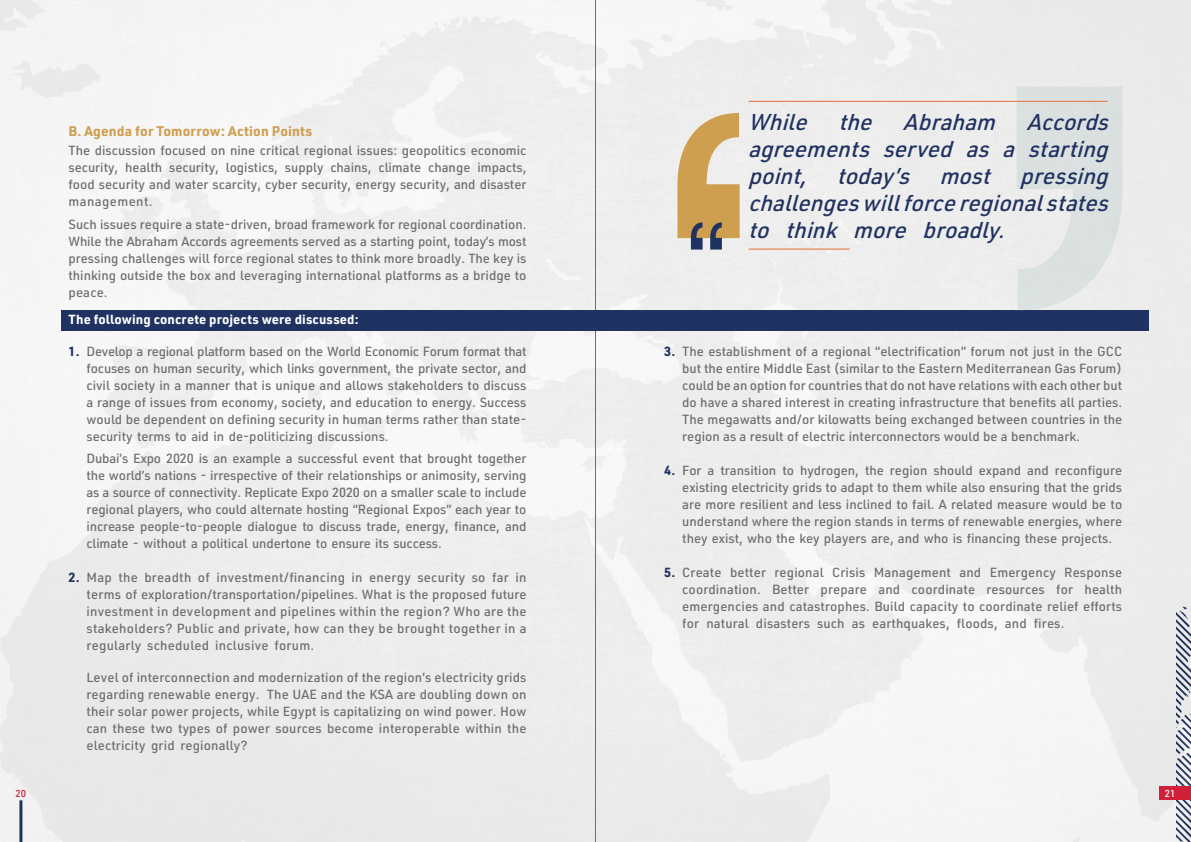
<style>
.page{position:relative;width:1191px;height:842px;background:#fff}
.page>*{position:absolute;margin:0;border:0;box-sizing:border-box;transform-origin:0 0}
.t1{font:italic 500 22.5px/27px "URWDIN Arabic";color:#203262;text-align:justify}
.t2{font:700 13.7px "URWDIN Arabic";letter-spacing:.01em;color:#ce9f4f}
.t3{font:500 13px/17px "URWDIN Arabic";color:#6d6e71;text-align:justify}
.t4{font:700 13px "URWDIN Arabic";letter-spacing:.01em;color:#fff}
.t5{font:500 9.9px "URWDIN Arabic";color:#cf1f39}
.t6{font:500 9.9px "URWDIN Arabic";color:#fff}
.s1{font-weight:700;color:#203262}
</style>
<div class="page">
<img style="left:0;top:0;width:1191px;height:842px">
<div style="left:1160px;top:786px;width:31px;height:14px;background:#cf1f39"></div>
<hr style="left:19px;top:800px;width:3px;height:42px;background:#203262">
<hr style="left:595px;top:0;width:1px;height:842px;background:#6d6e71">
<div style="left:61px;top:310px;width:1087px;height:21px;background:#203262"></div>
<svg style="left:1016px;top:87px;width:106px;height:223px"></svg>
<svg style="left:677px;top:113px;width:62px;height:137px"></svg>
<hr style="left:748px;top:249px;width:101px;height:1px;background:#e36f34">
<hr style="left:748px;top:101px;width:359px;height:1px;background:#e36f34">
<p class="t2" style="left:68px;top:124px;width:245px">B. Agenda for Tomorrow: Action Points</p>
<p class="t3" style="left:68px;top:142px;width:459px">The discussion focused on nine critical regional issues: geopolitics economic security, health security, logistics, supply chains, climate change impacts, food security and water scarcity, cyber security, energy security, and disaster management.</p>
<p class="t3" style="left:68px;top:216px;width:459px">Such issues require a state-driven, broad framework for regional coordination.<br>While the Abraham Accords agreements served as a starting point, today’s most pressing challenges will force regional states to think more broadly. The key is thinking outside the box and leveraging international platforms as a bridge to peace.</p>
<p class="t4" style="left:68px;top:312px;width:292px">The following concrete projects were discussed:</p>
<p class="t3" style="left:86px;top:343px;width:441px;text-indent:-18px"><span class="s1">1.</span> Develop a regional platform based on the World Economic Forum format that focuses on human security, which links government, the private sector, and civil society in a manner that is unique and allows stakeholders to discuss a range of issues from economy, society, and education to energy. Success would be dependent on defining security in human terms rather than state&shy;security terms to aid in de-politicizing discussions.</p>
<p class="t3" style="left:86px;top:450px;width:441px">Dubai’s Expo 2020 is an example a successful event that brought together the world’s nations - irrespective of their relationships or animosity, serving as a source of connectivity. Replicate Expo 2020 on a smaller scale to include regional players, who could alternate hosting “Regional Expos” each year to increase people-to-people dialogue to discuss trade, energy, finance, and climate - without a political undertone to ensure its success.</p>
<p class="t3" style="left:86px;top:569px;width:441px;text-indent:-18px"><span class="s1">2.</span> Map the breadth of investment/financing in energy security so far in terms of exploration/transportation/pipelines. What is the proposed future investment in development and pipelines within the region? Who are the stakeholders? Public and private, how can they be brought together in a regularly scheduled inclusive forum.</p>
<p class="t3" style="left:86px;top:669px;width:441px">Level of interconnection and modernization of the region’s electricity grids regarding renewable energy. The UAE and the KSA are doubling down on their solar power projects, while Egypt is capitalizing on wind power. How can these two types of power sources become interoperable within the electricity grid regionally?</p>
<h1 class="t1" style="left:748px;top:109px;width:371px">While the Abraham Accords agreements served as a starting point, today’s most pressing challengeswillforceregionalstates to think more broadly.</h1>
<p class="t3" style="left:682px;top:343px;width:441px;text-indent:-18px"><span class="s1">3.</span> The establishment of a regional “electrification” forum not just in the GCC but the entire Middle East (similar to the Eastern Mediterranean Gas Forum) could be an option for countries that do not have relations with each other but do have a shared interest in creating infrastructure that benefits all parties.<br>The megawatts and/or kilowatts being exchanged between countries in the region as a result of electric interconnectors would be a benchmark.</p>
<p class="t3" style="left:682px;top:462px;width:441px;text-indent:-18px"><span class="s1">4.</span> For a transition to hydrogen, the region should expand and reconfigure existing electricity grids to adapt to them while also ensuring that the grids are more resilient and less inclined to fail. A related measure would be to understand where the region stands in terms of renewable energies, where they exist, who the key players are, and who is financing these projects.</p>
<p class="t3" style="left:682px;top:564px;width:441px;text-indent:-18px"><span class="s1">5.</span> Create better regional Crisis Management and Emergency Response coordination. Better prepare and coordinate resources for health emergencies and catastrophes. Build capacity to coordinate relief efforts for natural disasters such as earthquakes, floods, and fires.</p>
<p class="t5" style="left:16px;top:788px;width:12px">20</p>
<p class="t6" style="left:1164px;top:788px;width:12px">21</p>
</div>
